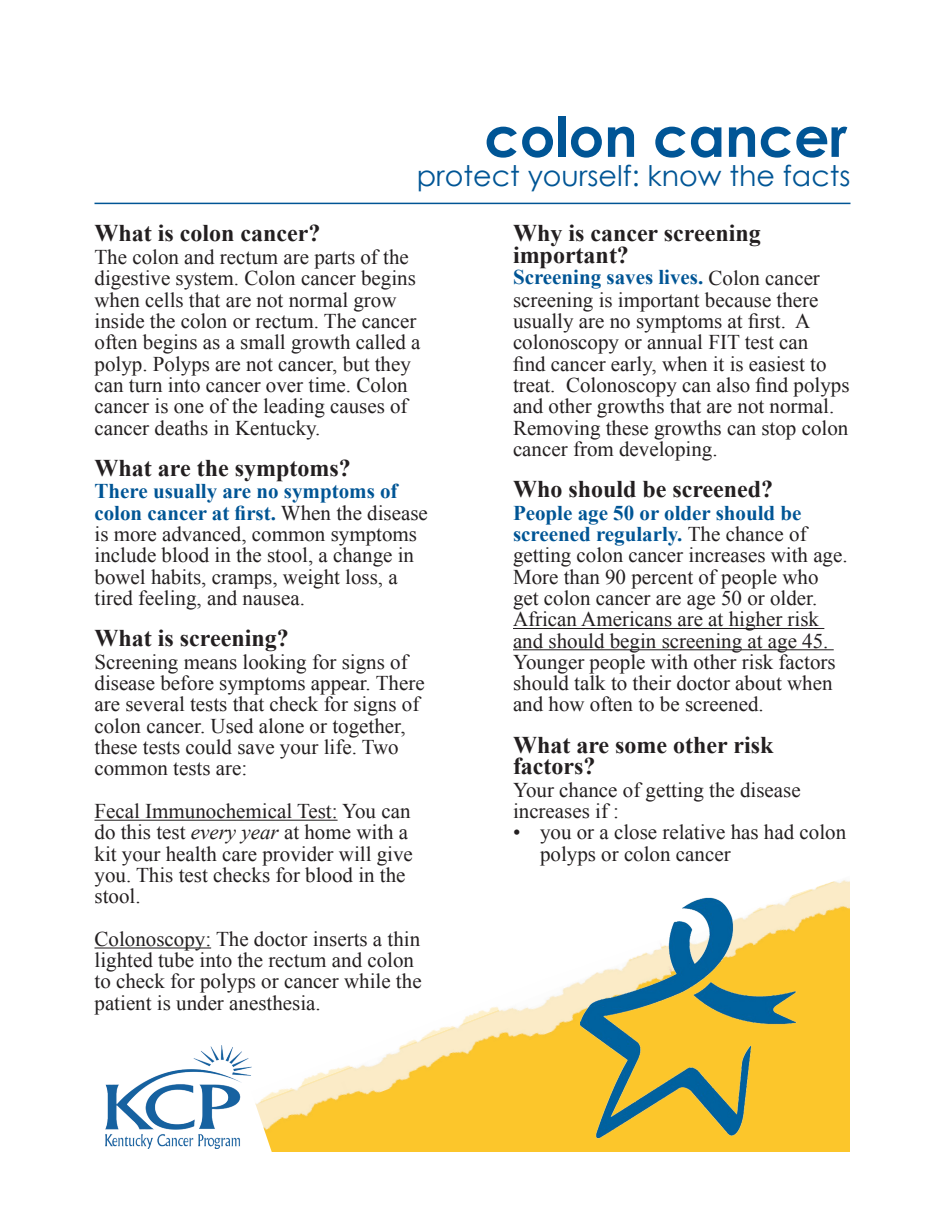
<style>
.page{position:relative;width:945px;height:1215px;background:#fff}
.page>*{position:absolute;margin:0;border:0;box-sizing:border-box;transform-origin:0 0}
.t1{font:700 55.5px "Century Gothic";color:#005596}
.t2{font:28.5px "Century Gothic";color:#005595}
.t3{font:700 24px/21.3px "Times New Roman";color:#231f20}
.t4{font:21px/21.3px "Times New Roman";color:#231f20}
.s1{color:#005595}
.s2{font-weight:700;color:#005595}
.s3{font-style:italic}
</style>
<div class="page">
<img style="left:251px;top:880px;width:599px;height:272px">
<hr style="left:513px;top:628px;width:311px;height:1px;background:#231f20">
<hr style="left:513px;top:649px;width:321px;height:1px;background:#231f20">
<hr style="left:94px;top:203px;width:756px;height:1px;background:#005595">
<img style="left:580px;top:889px;width:216px;height:258px">
<hr style="left:94px;top:820px;width:244px;height:1px;background:#231f20">
<hr style="left:94px;top:947px;width:117px;height:2px;background:#231f20">
<img style="left:105px;top:1046px;width:146px;height:103px">
<p class="t1" style="left:484px;top:95px;width:364px"><span class="s1">colo</span>n cancer</p>
<p class="t2" style="left:417px;top:156px;width:435px">protect yourself: know the facts</p>
<p class="t3" style="left:94px;top:222px;width:227px">What is colon cancer?</p>
<p class="t4" style="left:94px;top:246px;width:328px">The colon and rectum are parts of the digestive system. Colon cancer begins when cells that are not normal grow inside the colon or rectum. The cancer often begins as a small growth called a polyp. Polyps are not cancer, but they can turn into cancer over time. Colon cancer is one of the leading causes of cancer deaths in Kentucky.</p>
<p class="t3" style="left:94px;top:456px;width:258px">What are the symptoms?</p>
<p class="t4" style="left:94px;top:480px;width:335px"><span class="s2">There usually are no symptoms of colon cancer at first.</span> When the disease is more advanced, common symptoms include blood in the stool, a change in bowel habits, cramps, weight loss, a tired feeling, and nausea.</p>
<p class="t3" style="left:94px;top:627px;width:196px">What is screening?</p>
<p class="t4" style="left:94px;top:651px;width:332px">Screening means looking for signs of disease before symptoms appear. There are several tests that check for signs of colon cancer. Used alone or together, these tests could save your life. Two common tests are:</p>
<p class="t4" style="left:94px;top:800px;width:320px">Fecal Immunochemical Test: You can do this test <span class="s3">every year</span> at home with a kit your health care provider will give you. This test checks for blood in the stool.</p>
<p class="t4" style="left:94px;top:928px;width:329px">Colonoscopy: The doctor inserts a thin lighted tube into the rectum and colon to check for polyps or cancer while the patient is under anesthesia.</p>
<p class="t3" style="left:513px;top:222px;width:249px">Why is cancer screening important?</p>
<p class="t4" style="left:513px;top:266px;width:338px"><span class="s2">Screening saves lives.</span> Colon cancer screening is important because there usually are no symptoms at first. A colonoscopy or annual FIT test can<br>find cancer early, when it is easiest to treat. Colonoscopy can also find polyps and other growths that are not normal.<br>Removing these growths can stop colon cancer from developing.</p>
<p class="t3" style="left:513px;top:478px;width:262px">Who should be screened?</p>
<p class="t4" style="left:513px;top:502px;width:336px"><span class="s2">People age 50 or older should be screened regularly.</span> The chance of getting colon cancer increases with age.<br>More than 90 percent of people who get colon cancer are age 50 or older.<br>African Americans are at higher risk and should begin screening at age 45.<br>Younger people with other risk factors should talk to their doctor about when and how often to be screened.</p>
<p class="t3" style="left:513px;top:733px;width:262px">What are some other risk factors?</p>
<p class="t4" style="left:513px;top:779px;width:289px">Your chance of getting the disease increases if :</p>
<p class="t4" style="left:540px;top:821px;width:308px;text-indent:-27px">• you or a close relative has had colon polyps or colon cancer</p>
</div>
